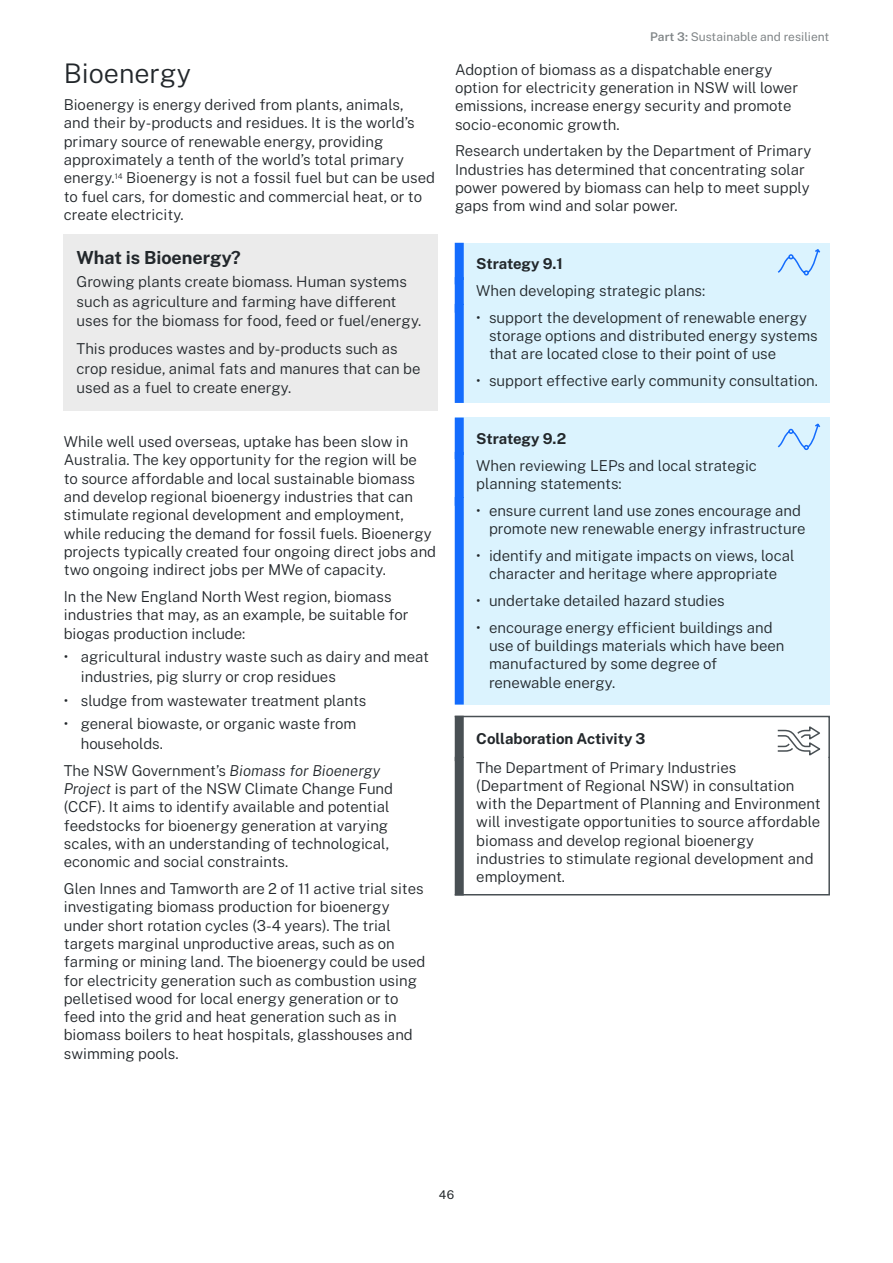
<style>
.page{position:relative;width:893px;height:1263px;background:#fff}
.page>*{position:absolute;margin:0;border:0;box-sizing:border-box;transform-origin:0 0}
.Heading_2{font:300 27px "Public Sans";color:#22272b}
.Pullout_-_heading_gr{font:700 18px "Public Sans";color:#22272b}
.Body{font:300 15px/18.3px "Public Sans";color:#22272b}
.COLLAB-body_15mm_mar{font:300 15px/18.3px "Public Sans";color:#22272b}
.Pullout_-_Body_grey{font:300 15px/19.5px "Public Sans";color:#22272b}
.STRATEGY-body_15mm_m{font:300 15px/18.3px "Public Sans";color:#22272b}
.STRATEGY-heading_15m{font:700 15px "Public Sans";letter-spacing:-.005em;color:#22272b}
.COLLAB-heading_15mm{font:700 15px "Public Sans";color:#22272b}
.t1{font:12px "Public Sans";color:#808587}
.t2{font:12px "Public Sans";color:#22272b}
.s1{font-style:italic}
.s2{font-weight:600}
</style>
<div class="page">
<div style="left:64px;top:235px;width:374px;height:34px;background:#ebebeb"></div>
<div style="left:64px;top:267px;width:374px;height:76px;background:#ebebeb"></div>
<div style="left:64px;top:334px;width:374px;height:76px;background:#ebebeb"></div>
<div style="left:455px;top:243px;width:374px;height:41px;background:#dbf3fe"></div>
<div style="left:455px;top:243px;width:9px;height:41px;background:#146cfd"></div>
<div style="left:455px;top:280px;width:374px;height:33px;background:#dbf3fe"></div>
<div style="left:455px;top:277px;width:9px;height:36px;background:#146cfd"></div>
<div style="left:455px;top:305px;width:374px;height:98px;background:#dbf3fe"></div>
<div style="left:455px;top:304px;width:9px;height:99px;background:#146cfd"></div>
<div style="left:455px;top:418px;width:374px;height:41px;background:#dbf3fe"></div>
<div style="left:455px;top:418px;width:9px;height:41px;background:#146cfd"></div>
<div style="left:455px;top:455px;width:374px;height:51px;background:#dbf3fe"></div>
<div style="left:455px;top:452px;width:9px;height:54px;background:#146cfd"></div>
<div style="left:455px;top:498px;width:374px;height:206px;background:#dbf3fe"></div>
<div style="left:455px;top:497px;width:9px;height:207px;background:#146cfd"></div>
<svg style="left:454px;top:763px;width:376px;height:133px"></svg>
<svg style="left:777px;top:249px;width:44px;height:27px"></svg>
<svg style="left:777px;top:423px;width:44px;height:28px"></svg>
<svg style="left:454px;top:715px;width:376px;height:48px"></svg>
<h2 class="Heading_2" style="left:64px;top:54px;width:129px">Bioenergy</h2>
<p class="Body" style="left:64px;top:95px;width:373px">Bioenergy is energy derived from plants, animals,<br>and their by-products and residues. It is the world’s primary source of renewable energy, providing approximately a tenth of the world’s total primary energy.<sup>14</sup> Bioenergy is not a fossil fuel but can be used to fuel cars, for domestic and commercial heat, or to create electricity.</p>
<p class="Pullout_-_heading_gr" style="left:77px;top:244px;width:166px">What is Bioenergy?</p>
<p class="Pullout_-_Body_grey" style="left:77px;top:271px;width:346px">Growing plants create biomass. Human systems such as agriculture and farming have different uses for the biomass for food, feed or fuel/energy.</p>
<p class="Pullout_-_Body_grey" style="left:77px;top:338px;width:345px">This produces wastes and by-products such as crop residue, animal fats and manures that can be used as a fuel to create energy.</p>
<p class="Body" style="left:64px;top:432px;width:374px">While well used overseas, uptake has been slow in Australia. The key opportunity for the region will be<br>to source affordable and local sustainable biomass and develop regional bioenergy industries that can stimulate regional development and employment, while reducing the demand for fossil fuels. Bioenergy projects typically created four ongoing direct jobs and two ongoing indirect jobs per MWe of capacity.</p>
<p class="Body" style="left:64px;top:586px;width:346px">In the New England North West region, biomass industries that may, as an example, be suitable for biogas production include:</p>
<p class="Body" style="left:81px;top:646px;width:350px;line-height:19.5px;text-indent:-17px">• agricultural industry waste such as dairy and meat industries, pig slurry or crop residues</p>
<p class="Body" style="left:64px;top:690px;width:304px">• sludge from wastewater treatment plants</p>
<p class="Body" style="left:81px;top:713px;width:277px;line-height:19.5px;text-indent:-17px">• general biowaste, or organic waste from households.</p>
<p class="Body" style="left:64px;top:760px;width:331px">The NSW Government’s <span class="s1">Biomass for Bioenergy Project</span> is part of the NSW Climate Change Fund (CCF). It aims to identify available and potential feedstocks for bioenergy generation at varying scales, with an understanding of technological, economic and social constraints.</p>
<p class="Body" style="left:64px;top:878px;width:363px">Glen Innes and Tamworth are 2 of 11 active trial sites investigating biomass production for bioenergy under short rotation cycles (3-4 years). The trial targets marginal unproductive areas, such as on farming or mining land. The bioenergy could be used for electricity generation such as combustion using pelletised wood for local energy generation or to feed into the grid and heat generation such as in biomass boilers to heat hospitals, glasshouses and swimming pools.</p>
<p class="t1" style="left:650px;top:28px;width:180px"><span class="s2">Part 3:</span> Sustainable and resilient</p>
<p class="Body" style="left:455px;top:59px;width:345px">Adoption of biomass as a dispatchable energy option for electricity generation in NSW will lower emissions, increase energy security and promote socio-economic growth.</p>
<p class="Body" style="left:455px;top:141px;width:358px">Research undertaken by the Department of Primary Industries has determined that concentrating solar power powered by biomass can help to meet supply gaps from wind and solar power.</p>
<p class="STRATEGY-heading_15m" style="left:476px;top:253px;width:88px">Strategy 9.1</p>
<p class="STRATEGY-body_15mm_m" style="left:476px;top:280px;width:231px">When developing strategic plans:</p>
<p class="Body" style="left:489px;top:307px;width:330px;text-indent:-13px">• support the development of renewable energy storage options and distributed energy systems that are located close to their point of use</p>
<p class="Body" style="left:476px;top:371px;width:343px">• support effective early community consultation.</p>
<p class="STRATEGY-heading_15m" style="left:476px;top:427px;width:92px">Strategy 9.2</p>
<p class="STRATEGY-body_15mm_m" style="left:476px;top:455px;width:282px">When reviewing LEPs and local strategic planning statements:</p>
<p class="Body" style="left:489px;top:500px;width:318px;text-indent:-13px">• ensure current land use zones encourage and promote new renewable energy infrastructure</p>
<p class="Body" style="left:476px;top:545px;width:320px;text-align:center">• identify and mitigate impacts on views, local character and heritage where appropriate</p>
<p class="Body" style="left:476px;top:590px;width:250px">• undertake detailed hazard studies</p>
<p class="Body" style="left:489px;top:617px;width:297px;text-indent:-13px">• encourage energy efficient buildings and use of buildings materials which have been manufactured by some degree of renewable energy.</p>
<p class="COLLAB-heading_15mm" style="left:476px;top:728px;width:171px">Collaboration Activity 3</p>
<p class="COLLAB-body_15mm_mar" style="left:476px;top:757px;width:346px">The Department of Primary Industries (Department of Regional NSW) in consultation with the Department of Planning and Environment will investigate opportunities to source affordable biomass and develop regional bioenergy industries to stimulate regional development and employment.</p>
<p class="t2" style="left:439px;top:1186px;width:17px">46</p>
</div>
